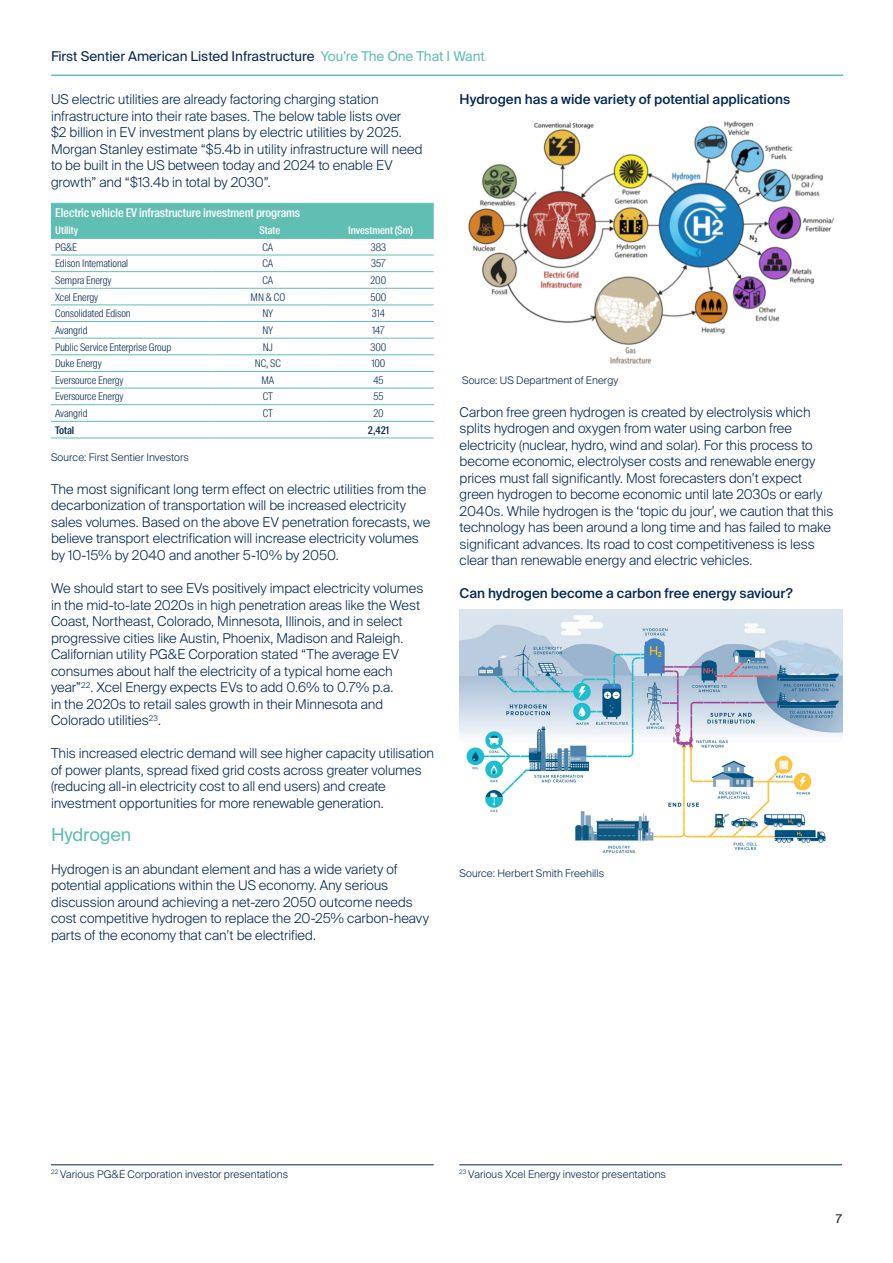
<style>
.page{position:relative;width:893px;height:1263px;background:#fff}
.page>*{position:absolute;margin:0;border:0;box-sizing:border-box;transform-origin:0 0}
.t1{font:18px "Suisse Intl";letter-spacing:-.01em;color:#60beb3}
.t2{font:300 13.5px/16.5px "Suisse Intl";letter-spacing:-.005em;color:#022856}
.t3{font:500 13.5px "Suisse Intl";letter-spacing:.005em;color:#022856}
.t4{font:13.5px "Suisse Intl";letter-spacing:-.005em;color:#022856}
.t5{font:500 12px "Suisse Intl Cond";letter-spacing:-.005em;color:#fff}
.t6{font:12px "Suisse Intl";color:#231f20}
.t7{font:300 10.5px "Suisse Intl Cond";letter-spacing:-.005em;color:#022856}
.t8{font:300 10.5px "Suisse Intl";letter-spacing:.005em;color:#022856}
.t9{font:500 10.5px "Suisse Intl Cond";letter-spacing:-.005em;color:#fff}
.t10{font:500 10.5px "Suisse Intl Cond";letter-spacing:-.005em;color:#022856}
.s1{color:#60beb3}
</style>
<div class="page">
<hr style="left:52px;top:75px;width:791px;height:1px;background:#60beb3">
<div style="left:51px;top:204px;width:383px;height:34px;background:#60beb3"></div>
<hr style="left:51px;top:238px;width:162px;height:1px;background:#60beb3">
<hr style="left:51px;top:255px;width:162px;height:1px;background:#60beb3">
<hr style="left:51px;top:271px;width:162px;height:1px;background:#60beb3">
<hr style="left:51px;top:288px;width:162px;height:1px;background:#60beb3">
<hr style="left:51px;top:305px;width:162px;height:1px;background:#60beb3">
<hr style="left:51px;top:321px;width:162px;height:1px;background:#60beb3">
<hr style="left:51px;top:338px;width:162px;height:1px;background:#60beb3">
<hr style="left:51px;top:355px;width:162px;height:1px;background:#60beb3">
<hr style="left:51px;top:371px;width:162px;height:1px;background:#60beb3">
<hr style="left:51px;top:388px;width:162px;height:1px;background:#60beb3">
<hr style="left:51px;top:404px;width:162px;height:1px;background:#60beb3">
<hr style="left:51px;top:421px;width:162px;height:1px;background:#60beb3">
<hr style="left:213px;top:238px;width:110px;height:1px;background:#60beb3">
<hr style="left:213px;top:255px;width:110px;height:1px;background:#60beb3">
<hr style="left:213px;top:271px;width:110px;height:1px;background:#60beb3">
<hr style="left:213px;top:288px;width:110px;height:1px;background:#60beb3">
<hr style="left:213px;top:305px;width:110px;height:1px;background:#60beb3">
<hr style="left:213px;top:321px;width:110px;height:1px;background:#60beb3">
<hr style="left:213px;top:338px;width:110px;height:1px;background:#60beb3">
<hr style="left:213px;top:355px;width:110px;height:1px;background:#60beb3">
<hr style="left:213px;top:371px;width:110px;height:1px;background:#60beb3">
<hr style="left:213px;top:388px;width:110px;height:1px;background:#60beb3">
<hr style="left:213px;top:404px;width:110px;height:1px;background:#60beb3">
<hr style="left:213px;top:421px;width:110px;height:1px;background:#60beb3">
<hr style="left:323px;top:238px;width:111px;height:1px;background:#60beb3">
<hr style="left:323px;top:255px;width:111px;height:1px;background:#60beb3">
<hr style="left:323px;top:271px;width:111px;height:1px;background:#60beb3">
<hr style="left:323px;top:288px;width:111px;height:1px;background:#60beb3">
<hr style="left:323px;top:305px;width:111px;height:1px;background:#60beb3">
<hr style="left:323px;top:321px;width:111px;height:1px;background:#60beb3">
<hr style="left:323px;top:338px;width:111px;height:1px;background:#60beb3">
<hr style="left:323px;top:355px;width:111px;height:1px;background:#60beb3">
<hr style="left:323px;top:371px;width:111px;height:1px;background:#60beb3">
<hr style="left:323px;top:388px;width:111px;height:1px;background:#60beb3">
<hr style="left:323px;top:404px;width:111px;height:1px;background:#60beb3">
<hr style="left:323px;top:421px;width:111px;height:1px;background:#60beb3">
<hr style="left:51px;top:438px;width:162px;height:1px;background:#60beb3">
<hr style="left:213px;top:438px;width:110px;height:1px;background:#60beb3">
<hr style="left:323px;top:438px;width:111px;height:1px;background:#60beb3">
<hr style="left:51px;top:203px;width:162px;height:1px;background:#60beb3">
<hr style="left:213px;top:203px;width:110px;height:1px;background:#60beb3">
<hr style="left:323px;top:203px;width:111px;height:1px;background:#60beb3">
<hr style="left:51px;top:221px;width:162px;height:1px;background:#60beb3">
<hr style="left:213px;top:221px;width:110px;height:1px;background:#60beb3">
<hr style="left:323px;top:221px;width:111px;height:1px;background:#60beb3">
<img style="left:468px;top:121px;width:366px;height:243px">
<img style="left:460px;top:610px;width:382px;height:244px">
<hr style="left:51px;top:1164px;width:383px;height:1px;background:#022856">
<hr style="left:459px;top:1164px;width:383px;height:1px;background:#022856">
<p class="t4" style="left:51px;top:49px;width:435px">First Sentier American Listed Infrastructure <span class="s1">You’re The One That I Want</span></p>
<p class="t2" style="left:51px;top:91px;width:373px">US electric utilities are already factoring charging station infrastructure into their rate bases. The below table lists over<br>$2 billion in EV investment plans by electric utilities by 2025.<br>Morgan Stanley estimate “$5.4b in utility infrastructure will need to be built in the US between today and 2024 to enable EV growth” and “$13.4b in total by 2030”.</p>
<p class="t5" style="left:55px;top:206px;width:246px">Electric vehicle EV infrastructure investment programs</p>
<p class="t9" style="left:55px;top:224px;width:24px">Utility</p>
<p class="t9" style="left:260px;top:224px;width:22px">State</p>
<p class="t9" style="left:348px;top:224px;width:66px">Investment ($m)</p>
<p class="t7" style="left:55px;top:241px;width:23px">PG&amp;E</p>
<p class="t7" style="left:263px;top:241px;width:12px">CA</p>
<p class="t7" style="left:371px;top:241px;width:17px">383</p>
<p class="t7" style="left:55px;top:258px;width:74px">Edison International</p>
<p class="t7" style="left:263px;top:258px;width:12px">CA</p>
<p class="t7" style="left:371px;top:258px;width:16px">357</p>
<p class="t7" style="left:55px;top:274px;width:58px">Sempra Energy</p>
<p class="t7" style="left:263px;top:274px;width:12px">CA</p>
<p class="t7" style="left:371px;top:274px;width:17px">200</p>
<p class="t7" style="left:55px;top:291px;width:45px">Xcel Energy</p>
<p class="t7" style="left:251px;top:291px;width:36px">MN &amp; CO</p>
<p class="t7" style="left:370px;top:291px;width:18px">500</p>
<p class="t7" style="left:55px;top:307px;width:77px">Consolidated Edison</p>
<p class="t7" style="left:262px;top:307px;width:12px">NY</p>
<p class="t7" style="left:372px;top:307px;width:15px">314</p>
<p class="t7" style="left:55px;top:324px;width:34px">Avangrid</p>
<p class="t7" style="left:262px;top:324px;width:12px">NY</p>
<p class="t7" style="left:372px;top:324px;width:14px">147</p>
<p class="t7" style="left:55px;top:341px;width:118px">Public Service Enterprise Group</p>
<p class="t7" style="left:263px;top:341px;width:12px">NJ</p>
<p class="t7" style="left:370px;top:341px;width:17px">300</p>
<p class="t7" style="left:55px;top:357px;width:48px">Duke Energy</p>
<p class="t7" style="left:255px;top:357px;width:28px">NC, SC</p>
<p class="t7" style="left:371px;top:357px;width:16px">100</p>
<p class="t7" style="left:55px;top:374px;width:70px">Eversource Energy</p>
<p class="t7" style="left:261px;top:374px;width:14px">MA</p>
<p class="t7" style="left:373px;top:374px;width:12px">45</p>
<p class="t7" style="left:55px;top:391px;width:70px">Eversource Energy</p>
<p class="t7" style="left:263px;top:391px;width:11px">CT</p>
<p class="t7" style="left:373px;top:391px;width:12px">55</p>
<p class="t7" style="left:55px;top:407px;width:34px">Avangrid</p>
<p class="t7" style="left:263px;top:407px;width:11px">CT</p>
<p class="t7" style="left:373px;top:407px;width:12px">20</p>
<p class="t10" style="left:55px;top:424px;width:21px">Total</p>
<p class="t10" style="left:368px;top:424px;width:23px">2,421</p>
<p class="t8" style="left:51px;top:451px;width:140px">Source: First Sentier Investors</p>
<p class="t2" style="left:51px;top:481px;width:381px">The most significant long term effect on electric utilities from the decarbonization of transportation will be increased electricity sales volumes. Based on the above EV penetration forecasts, we believe transport electrification will increase electricity volumes by 10-15% by 2040 and another 5-10% by 2050.</p>
<p class="t2" style="left:51px;top:580px;width:374px">We should start to see EVs positively impact electricity volumes in the mid-to-late 2020s in high penetration areas like the West Coast, Northeast, Colorado, Minnesota, Illinois, and in select progressive cities like Austin, Phoenix, Madison and Raleigh.<br>Californian utility PG&amp;E Corporation stated “The average EV consumes about half the electricity of a typical home each year”<sup>22</sup>. Xcel Energy expects EVs to add 0.6% to 0.7% p.a.<br>in the 2020s to retail sales growth in their Minnesota and Colorado utilities<sup>23</sup>.</p>
<p class="t2" style="left:51px;top:745px;width:385px">This increased electric demand will see higher capacity utilisation of power plants, spread fixed grid costs across greater volumes (reducing all-in electricity cost to all end users) and create investment opportunities for more renewable generation.</p>
<h1 class="t1" style="left:51px;top:824px;width:82px">Hydrogen</h1>
<p class="t2" style="left:51px;top:861px;width:379px">Hydrogen is an abundant element and has a wide variety of potential applications within the US economy. Any serious discussion around achieving a net-zero 2050 outcome needs cost competitive hydrogen to replace the 20-25% carbon-heavy parts of the economy that can’t be electrified.</p>
<p class="t3" style="left:460px;top:91px;width:332px">Hydrogen has a wide variety of potential applications</p>
<p class="t8" style="left:462px;top:374px;width:158px">Source: US Department of Energy</p>
<p class="t2" style="left:460px;top:404px;width:375px">Carbon free green hydrogen is created by electrolysis which splits hydrogen and oxygen from water using carbon free electricity (nuclear, hydro, wind and solar). For this process to become economic, electrolyser costs and renewable energy prices must fall significantly. Most forecasters don’t expect green hydrogen to become economic until late 2030s or early 2040s. While hydrogen is the ‘topic du jour’, we caution that this technology has been around a long time and has failed to make significant advances. Its road to cost competitiveness is less clear than renewable energy and electric vehicles.</p>
<p class="t3" style="left:460px;top:586px;width:335px">Can hydrogen become a carbon free energy saviour?</p>
<p class="t8" style="left:460px;top:867px;width:146px">Source: Herbert Smith Freehills</p>
<p class="t8" style="left:51px;top:1168px;width:239px"><sup>22</sup> Various PG&amp;E Corporation investor presentations</p>
<p class="t8" style="left:459px;top:1168px;width:208px"><sup>23</sup> Various Xcel Energy investor presentations</p>
<p class="t6" style="left:836px;top:1211px;width:8px">7</p>
</div>
